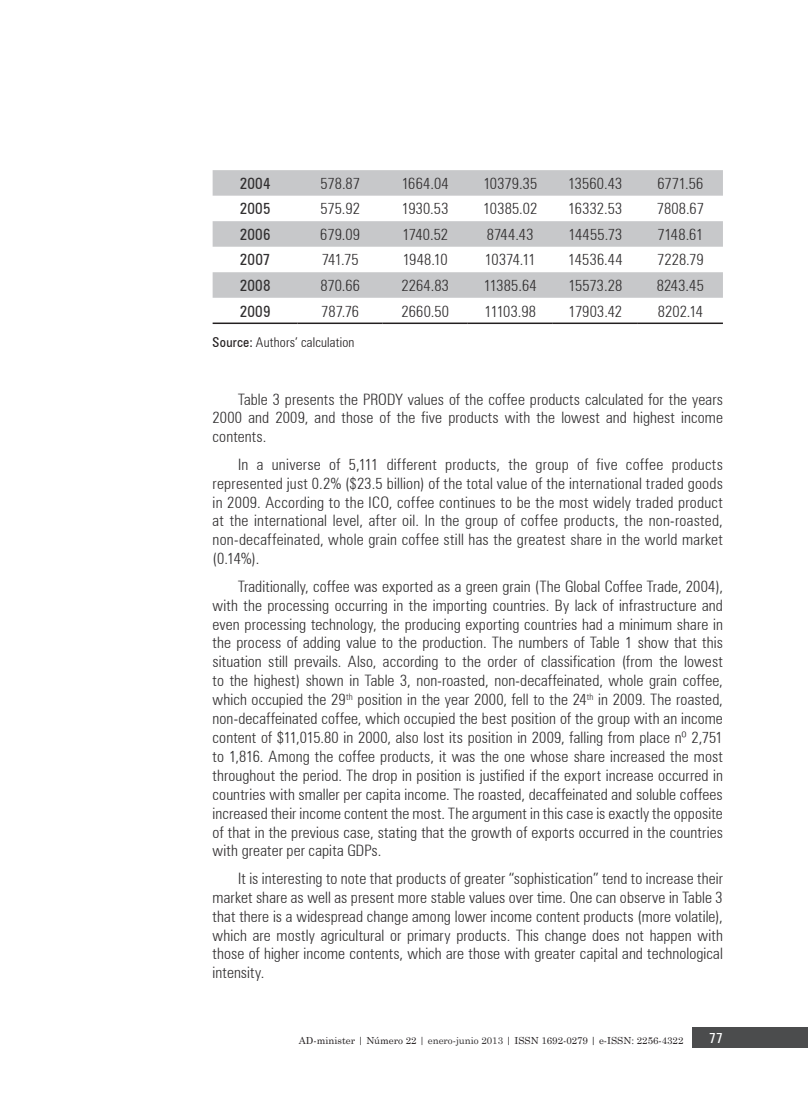
<style>
.page{position:relative;width:808px;height:1106px;background:#fff}
.page>*{position:absolute;margin:0;border:0;box-sizing:border-box;transform-origin:0 0}
.t1{font:300 condensed 15.75px/18.9px "Zurich BT";letter-spacing:.005em;color:#312f30;text-align:justify}
.t2{font:condensed 15.75px "Zurich BT";letter-spacing:.015em;color:#312f30}
.t3{font:condensed 14.25px "Zurich BT";color:#fff}
.t4{font:300 condensed 13.5px "Zurich BT";letter-spacing:.015em;color:#231f20}
.t5{font:9.75px "Century Schoolbook";color:#231f20}
.s1{font-weight:400}
.s2{color:#312f30}
</style>
<div class="page">
<div style="left:692px;top:1027px;width:116px;height:20px;background:#4b4c4d"></div>
<svg style="left:213px;top:170px;width:510px;height:128px;fill:#c7c8ca"></svg>
<hr style="left:213px;top:322px;width:85px;height:2px;background:#231f20">
<hr style="left:298px;top:322px;width:85px;height:2px;background:#231f20">
<hr style="left:383px;top:322px;width:85px;height:2px;background:#231f20">
<hr style="left:468px;top:322px;width:85px;height:2px;background:#231f20">
<hr style="left:553px;top:322px;width:85px;height:2px;background:#231f20">
<hr style="left:638px;top:322px;width:85px;height:2px;background:#231f20">
<p class="t2" style="left:240px;top:174px;width:32px">2004</p>
<p class="t1" style="left:320px;top:174px;width:41px">578.87</p>
<p class="t1" style="left:402px;top:174px;width:49px">1664.04</p>
<p class="t1" style="left:483px;top:174px;width:55px">10379.35</p>
<p class="t1" style="left:568px;top:174px;width:56px">13560.43</p>
<p class="t1" style="left:657px;top:174px;width:48px">6771.56</p>
<p class="t2" style="left:240px;top:199px;width:32px">2005</p>
<p class="t1" style="left:320px;top:199px;width:41px">575.92</p>
<p class="t1" style="left:402px;top:199px;width:48px">1930.53</p>
<p class="t1" style="left:483px;top:199px;width:56px">10385.02</p>
<p class="t1" style="left:568px;top:199px;width:56px">16332.53</p>
<p class="t1" style="left:657px;top:199px;width:49px">7808.67</p>
<p class="t2" style="left:240px;top:225px;width:32px">2006</p>
<p class="t1" style="left:320px;top:225px;width:41px">679.09</p>
<p class="t1" style="left:402px;top:225px;width:47px">1740.52</p>
<p class="t1" style="left:487px;top:225px;width:48px">8744.43</p>
<p class="t1" style="left:568px;top:225px;width:55px">14455.73</p>
<p class="t1" style="left:657px;top:225px;width:47px">7148.61</p>
<p class="t2" style="left:240px;top:250px;width:32px">2007</p>
<p class="t1" style="left:322px;top:250px;width:39px">741.75</p>
<p class="t1" style="left:403px;top:250px;width:47px">1948.10</p>
<p class="t1" style="left:485px;top:250px;width:52px">10374.11</p>
<p class="t1" style="left:568px;top:250px;width:56px">14536.44</p>
<p class="t1" style="left:657px;top:250px;width:48px">7228.79</p>
<p class="t2" style="left:240px;top:276px;width:32px">2008</p>
<p class="t1" style="left:320px;top:276px;width:41px">870.66</p>
<p class="t1" style="left:401px;top:276px;width:49px">2264.83</p>
<p class="t1" style="left:484px;top:276px;width:54px">11385.64</p>
<p class="t1" style="left:568px;top:276px;width:55px">15573.28</p>
<p class="t1" style="left:657px;top:276px;width:49px">8243.45</p>
<p class="t2" style="left:240px;top:301px;width:32px">2009</p>
<p class="t1" style="left:321px;top:301px;width:39px">787.76</p>
<p class="t1" style="left:401px;top:301px;width:49px">2660.50</p>
<p class="t1" style="left:485px;top:301px;width:53px">11103.98</p>
<p class="t1" style="left:569px;top:301px;width:55px">17903.42</p>
<p class="t1" style="left:658px;top:301px;width:47px">8202.14</p>
<p class="t4" style="left:213px;top:334px;width:143px"><span class="s1">Source:</span> Authors’ calculation</p>
<p class="t1" style="left:213px;top:389px;width:512px;text-indent:26px">Table 3 presents the PRODY values of the coffee products calculated for the years 2000 and 2009, and those of the five products with the lowest and highest income contents.</p>
<p class="t1" style="left:213px;top:454px;width:512px;text-indent:26px">In a universe of 5,111 different products, the group of five coffee products represented just 0.2% ($23.5 billion) of the total value of the international traded goods in 2009. According to the ICO, coffee continues to be the most widely traded product at the international level, after oil. In the group of coffee products, the non-roasted, non-decaffeinated, whole grain coffee still has the greatest share in the world market (0.14%).</p>
<p class="t1" style="left:213px;top:576px;width:512px;text-indent:26px">Traditionally, coffee was exported as a green grain (The Global Coffee Trade, 2004), with the processing occurring in the importing countries. By lack of infrastructure and even processing technology, the producing exporting countries had a minimum share in the process of adding value to the production. The numbers of Table 1 show that this situation still prevails. Also, according to the order of classification (from the lowest to the highest) shown in Table 3, non-roasted, non-decaffeinated, whole grain coffee, which occupied the 29<sup>th</sup> position in the year 2000, fell to the 24<sup>th</sup> in 2009. The roasted, non-decaffeinated coffee, which occupied the best position of the group with an income content of $11,015.80 in 2000, also lost its position in 2009, falling from place nº 2,751 to 1,816. Among the coffee products, it was the one whose share increased the most throughout the period. The drop in position is justified if the export increase occurred in countries with smaller per capita income. The roasted, decaffeinated and soluble coffees increased their income content the most. The argument in this case is exactly the opposite of that in the previous case, stating that the growth of exports occurred in the countries with greater per capita GDPs.</p>
<p class="t1" style="left:213px;top:868px;width:512px;text-indent:26px">It is interesting to note that products of greater “sophistication” tend to increase their market share as well as present more stable values over time. One can observe in Table 3 that there is a widespread change among lower income content products (more volatile), which are mostly agricultural or primary products. This change does not happen with those of higher income contents, which are those with greater capital and technological intensity.</p>
<p class="t5" style="left:299px;top:1031px;width:386px">AD-minister | Número 22 <span class="s2">| enero-junio 2013</span> | ISSN 1692-0279 | e-ISSN: 2256-4322</p>
<p class="t3" style="left:709px;top:1029px;width:15px">77</p>
</div>
